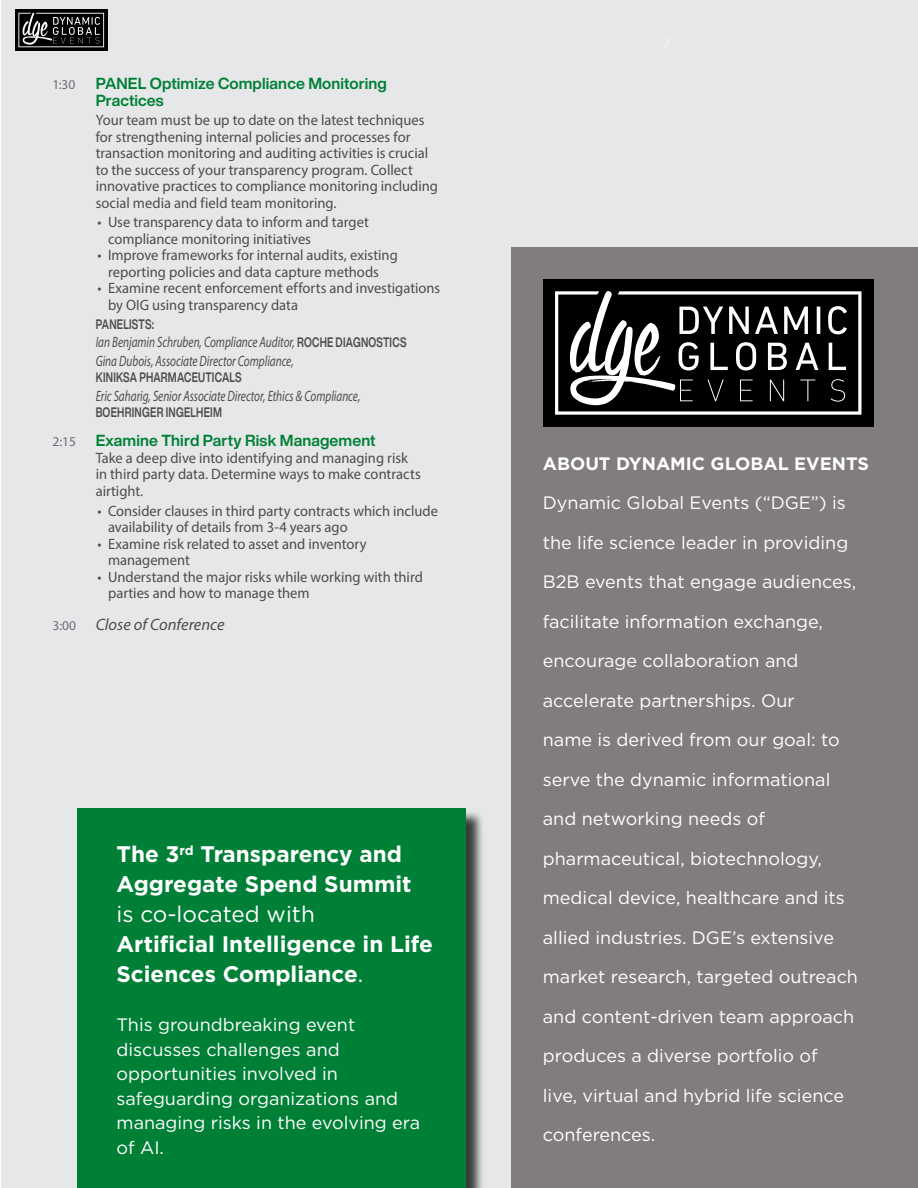
<style>
.page{position:relative;width:918px;height:1188px;background:#fff}
.page>*{position:absolute;margin:0;border:0;box-sizing:border-box;transform-origin:0 0}
.t1{font:700 22.5px/30px "Gotham";color:#fff}
.t2{font:22.5px "Gotham";color:#fff}
.t3{font:18px/39.5px "Gotham";color:#fff}
.t4{font:700 18px "Gotham";color:#fff}
.t5{font:italic 16.5px "Myriad Pro";color:#4d4d4f}
.t6{font:700 15.75px/17.2px "Helvetica Now Display";letter-spacing:.005em;color:#008037}
.t7{font:15px/16.5px "Myriad Pro";color:#4d4d4f}
.t8{font:italic 15px/18.8px "Myriad Pro";color:#4d4d4f;scale:.75 1}
.t9{font:700 13.5px "Helvetica Now Display";letter-spacing:.025em;color:#4d4d4f;scale:.75 1}
.t10{font:13.5px "Myriad Pro";color:#6d6e71}
.s1{font-family:"Helvetica Now Display";font-weight:700;font-style:normal;font-size:13.5px}
.s2{font-family:"Myriad Pro";font-weight:400;font-size:13.5px;color:#6d6e71}
.s3{font-style:normal;font-size:13.5px;color:#6d6e71}
.s4{font-weight:400}
</style>
<div class="page">
<div style="left:2px;top:0;width:916px;height:1188px;background:#e6e7e8"></div>
<div style="left:79px;top:810px;width:406px;height:378px;background:#000;opacity:.75"></div>
<div style="left:77px;top:808px;width:389px;height:380px;background:#008037"></div>
<svg style="left:15px;top:9px;width:93px;height:42px"></svg>
<svg style="left:18px;top:13px;width:86px;height:34px;background:#3a3a3a"></svg>
<div style="left:511px;top:247px;width:407px;height:941px;background:#817c7e"></div>
<div style="left:543px;top:279px;width:331px;height:148px;background:#000"></div>
<svg style="left:555px;top:291px;width:306px;height:124px"></svg>
<p class="t10" style="left:52px;top:76px;width:24px">1:30</p>
<p class="t6" style="left:96px;top:75px;width:293px">PANEL Optimize Compliance Monitoring<br>Practices</p>
<p class="t7" style="left:96px;top:112px;width:344px">Your team must be up to date on the latest techniques for strengthening internal policies and processes for transaction monitoring and auditing activities is crucial to the success of your transparency program. Collect innovative practices to compliance monitoring including social media and field team monitoring.</p>
<p class="t7" style="left:108px;top:214px;width:262px;text-indent:-10px">• Use transparency data to inform and target compliance monitoring initiatives</p>
<p class="t7" style="left:98px;top:247px;width:302px;text-align:center">• Improve frameworks for internal audits, existing reporting policies and data capture methods</p>
<p class="t7" style="left:108px;top:280px;width:334px;text-indent:-10px">• Examine recent enforcement efforts and investigations by OIG using transparency data</p>
<p class="t9" style="left:96px;top:314px;width:79px">PANELISTS:</p>
<p class="t8" style="left:96px;top:333px;width:416px">Ian Benjamin Schruben, Compliance Auditor, <span class="s1">ROCHE DIAGNOSTICS<br></span>Gina Dubois, Associate Director Compliance,</p>
<p class="t9" style="left:96px;top:368px;width:196px">KINIKSA PHARMACEUTICALS</p>
<p class="t8" style="left:96px;top:386px;width:354px">Eric Saharig, Senior Associate Director, Ethics &amp; Compliance,</p>
<p class="t9" style="left:96px;top:403px;width:170px">BOEHRINGER INGELHEIM</p>
<p class="t6" style="left:52px;top:432px;width:325px"><span class="s2">2:15</span> Examine Third Party Risk Management</p>
<p class="t7" style="left:96px;top:449px;width:327px">Take a deep dive into identifying and managing risk in third party data. Determine ways to make contracts airtight.</p>
<p class="t7" style="left:108px;top:502px;width:332px;text-indent:-10px">• Consider clauses in third party contracts which include availability of details from 3-4 years ago</p>
<p class="t7" style="left:108px;top:535px;width:260px;text-indent:-10px">• Examine risk related to asset and inventory management</p>
<p class="t7" style="left:108px;top:568px;width:316px;text-indent:-10px">• Understand the major risks while working with third parties and how to manage them</p>
<p class="t5" style="left:52px;top:614px;width:174px"><span class="s3">3:00</span> Close of Conference</p>
<h1 class="t1" style="left:117px;top:839px;width:297px">The 3<sup>rd</sup> Transparency and<br>Aggregate Spend Summit</h1>
<h1 class="t2" style="left:117px;top:900px;width:200px">is co-located with</h1>
<h1 class="t1" style="left:117px;top:929px;width:318px">Artificial Intelligence in Life<br>Sciences Compliance<span class="s4">.</span></h1>
<p class="t3" style="left:117px;top:1012px;width:305px;line-height:24.6px">This groundbreaking event discusses challenges and opportunities involved in safeguarding organizations and managing risks in the evolving era of AI.</p>
<p class="t4" style="left:543px;top:451px;width:328px">ABOUT DYNAMIC GLOBAL EVENTS</p>
<p class="t3" style="left:543px;top:483px;width:317px">Dynamic Global Events (“DGE”) is the life science leader in providing<br>B2B events that engage audiences, facilitate information exchange, encourage collaboration and accelerate partnerships. Our<br>name is derived from our goal: to serve the dynamic informational and networking needs of pharmaceutical, biotechnology, medical device, healthcare and its allied industries. DGE’s extensive market research, targeted outreach and content-driven team approach produces a diverse portfolio of<br>live, virtual and hybrid life science conferences.</p>
</div>
